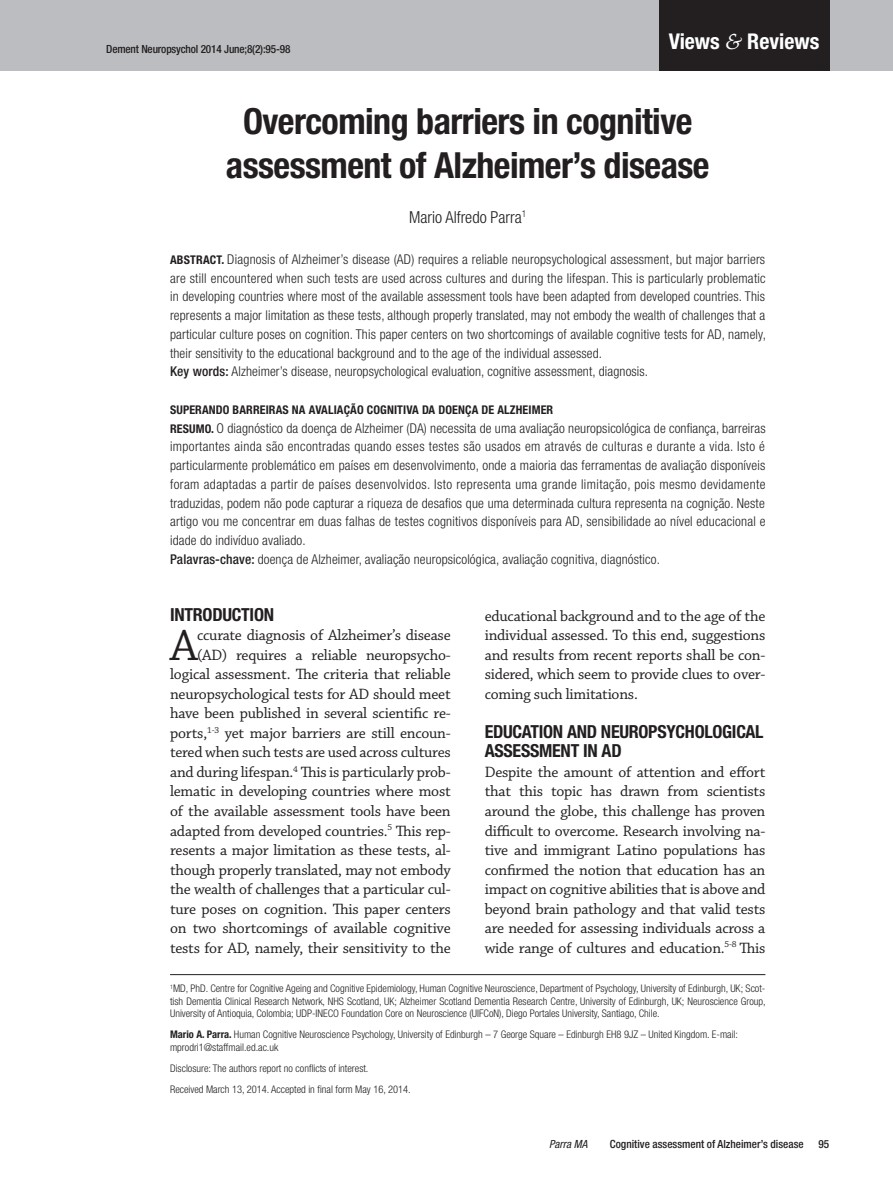
<style>
.page{position:relative;width:893px;height:1191px;background:#fff}
.page>*{position:absolute;margin:0;border:0;box-sizing:border-box;transform-origin:0 0}
.Body{font:45.75px "Chaparral Pro";color:#231f20}
.Titulo{font:700 condensed 36px/43.2px "Helvetica Neue";letter-spacing:-.015em;color:#231f20;text-align:center}
.t1{font:700 condensed 21.75px "Helvetica Neue";color:#fff}
.Sub_Titulo{font:700 condensed 18px/19.5px "Helvetica Neue";letter-spacing:-.015em;color:#231f20}
.Autores{font:300 condensed 16.5px "Helvetica Neue";color:#231f20}
.Body-2{font:15.75px/19.5px "Chaparral Pro";letter-spacing:-.015em;color:#231f20;text-align:justify}
.Abstract{font:300 condensed 13.5px/18.8px "Helvetica Neue";letter-spacing:.01em;color:#231f20;text-align:justify}
.Abstract_Titulo{font:700 condensed 12px "Helvetica Neue";letter-spacing:.01em;color:#231f20}
.Running{font:500 condensed 11.25px "Helvetica Neue";color:#231f20}
.t2{font:italic condensed 11.25px "Helvetica Neue";color:#231f20}
.Nota{font:300 condensed 10.5px/12.6px "Helvetica Neue";color:#231f20;text-align:justify}
.Endereco{font:300 condensed 10.5px/12.6px "Helvetica Neue";color:#231f20}
.s1{font-family:"Book Antiqua";font-weight:400;font-style:italic;font-stretch:normal}
.s2{font-weight:700;font-size:12px}
.s3{font-weight:500}
.s4{font-weight:700}
</style>
<div class="page">
<div style="left:0;top:0;width:893px;height:70px;background:#bcbdc0"></div>
<div style="left:659px;top:0;width:170px;height:70px;background:#231f20"></div>
<hr style="left:170px;top:974px;width:595px;height:1px;background:#231f20">
<p class="Running" style="left:106px;top:42px;width:186px">Dement Neuropsychol 2014 June;8(2):95-98</p>
<h3 class="t1" style="left:669px;top:28px;width:152px">Views <span class="s1">&amp;</span> Reviews</h3>
<p class="Titulo" style="left:226px;top:99px;width:485px">Overcoming barriers in cognitive assessment of Alzheimer’s disease</p>
<p class="Autores" style="left:409px;top:207px;width:119px">Mario Alfredo Parra<sup>1</sup></p>
<p class="Abstract" style="left:170px;top:249px;width:597px"><span class="s2">ABSTRACT.</span> Diagnosis of Alzheimer’s disease (AD) requires a reliable neuropsychological assessment, but major barriers are still encountered when such tests are used across cultures and during the lifespan. This is particularly problematic in developing countries where most of the available assessment tools have been adapted from developed countries. This represents a major limitation as these tests, although properly translated, may not embody the wealth of challenges that a particular culture poses on cognition. This paper centers on two shortcomings of available cognitive tests for AD, namely, their sensitivity to the educational background and to the age of the individual assessed.</p>
<p class="Abstract" style="left:170px;top:362px;width:480px"><span class="s3">Key words:</span> Alzheimer’s disease, neuropsychological evaluation, cognitive assessment, diagnosis.</p>
<p class="Abstract_Titulo" style="left:170px;top:402px;width:385px">SUPERANDO BARREIRAS NA AVALIAÇÃO COGNITIVA DA DOENÇA DE ALZHEIMER</p>
<p class="Abstract" style="left:170px;top:418px;width:597px"><span class="s2">RESUMO.</span> O diagnóstico da doença de Alzheimer (DA) necessita de uma avaliação neuropsicológica de confiança, barreiras importantes ainda são encontradas quando esses testes são usados em através de culturas e durante a vida. Isto é particularmente problemático em países em desenvolvimento, onde a maioria das ferramentas de avaliação disponíveis foram adaptadas a partir de países desenvolvidos. Isto representa uma grande limitação, pois mesmo devidamente traduzidas, podem não pode capturar a riqueza de desafios que uma determinada cultura representa na cognição. Neste artigo vou me concentrar em duas falhas de testes cognitivos disponíveis para AD, sensibilidade ao nível educacional e idade do indivíduo avaliado.</p>
<p class="Abstract" style="left:170px;top:549px;width:491px"><span class="s3">Palavras-chave:</span> doença de Alzheimer, avaliação neuropsicológica, avaliação cognitiva, diagnóstico.</p>
<p class="Sub_Titulo" style="left:170px;top:604px;width:105px">INTRODUCTION</p>
<p class="Body" style="left:170px;top:620px;width:29px">A</p>
<p class="Body-2" style="left:485px;top:607px;width:282px">educational background and to the age of the individual assessed. To this end, suggestions and results from recent reports shall be con&shy;sidered, which seem to provide clues to over&shy;coming such limitations.</p>
<p class="Sub_Titulo" style="left:485px;top:721px;width:280px">EDUCATION AND NEUROPSYCHOLOGICAL<br>ASSESSMENT IN AD</p>
<p class="Body-2" style="left:485px;top:763px;width:282px">Despite the amount of attention and effort that this topic has drawn from scientists around the globe, this challenge has proven difficult to overcome. Research involving na&shy;tive and immigrant Latino populations has confirmed the notion that education has an impact on cognitive abilities that is above and beyond brain pathology and that valid tests are needed for assessing individuals across a wide range of cultures and education.<sup>5-8</sup> This</p>
<p class="Nota" style="left:170px;top:982px;width:597px"><sup>1</sup>MD, PhD. Centre for Cognitive Ageing and Cognitive Epidemiology, Human Cognitive Neuroscience, Department of Psychology, University of Edinburgh, UK; Scot&shy;tish Dementia Clinical Research Network, NHS Scotland, UK; Alzheimer Scotland Dementia Research Centre, University of Edinburgh, UK; Neuroscience Group, University of Antioquia, Colombia; UDP-INECO Foundation Core on Neuroscience (UIFCoN), Diego Portales University, Santiago, Chile.</p>
<p class="Endereco" style="left:170px;top:1028px;width:569px"><span class="s4">Mario A. Parra.</span> Human Cognitive Neuroscience Psychology, University of Edinburgh – 7 George Square – Edinburgh EH8 9JZ – United Kingdom. E-mail: mprodri1@staffmail.ed.ac.uk</p>
<p class="Endereco" style="left:170px;top:1062px;width:200px">Disclosure: The authors report no conflicts of interest.</p>
<p class="Endereco" style="left:170px;top:1083px;width:242px">Received March 13, 2014. Accepted in final form May 16, 2014.</p>
<p class="Body-2" style="left:170px;top:626px;width:282px;text-align:right">ccurate diagnosis of Alzheimer’s disease (AD) requires a reliable neuropsycho&shy;logical assessment. The criteria that reliable neuropsychological tests for AD should meet have been published in several scientific re&shy;ports,<sup>1-3</sup> yet major barriers are still encoun&shy;tered when such tests are used across cultures and during lifespan.<sup>4</sup> This is particularly prob&shy;lematic in developing countries where most of the available assessment tools have been adapted from developed countries.<sup>5</sup> This rep&shy;resents a major limitation as these tests, al&shy;though properly translated, may not embody the wealth of challenges that a particular cul&shy;ture poses on cognition. This paper centers on two shortcomings of available cognitive tests for AD, namely, their sensitivity to the</p>
<p class="t2" style="left:549px;top:1138px;width:40px">Parra MA</p>
<p class="Running" style="left:610px;top:1137px;width:195px">Cognitive assessment of Alzheimer’s disease</p>
<p class="Running" style="left:818px;top:1137px;width:12px">95</p>
</div>
